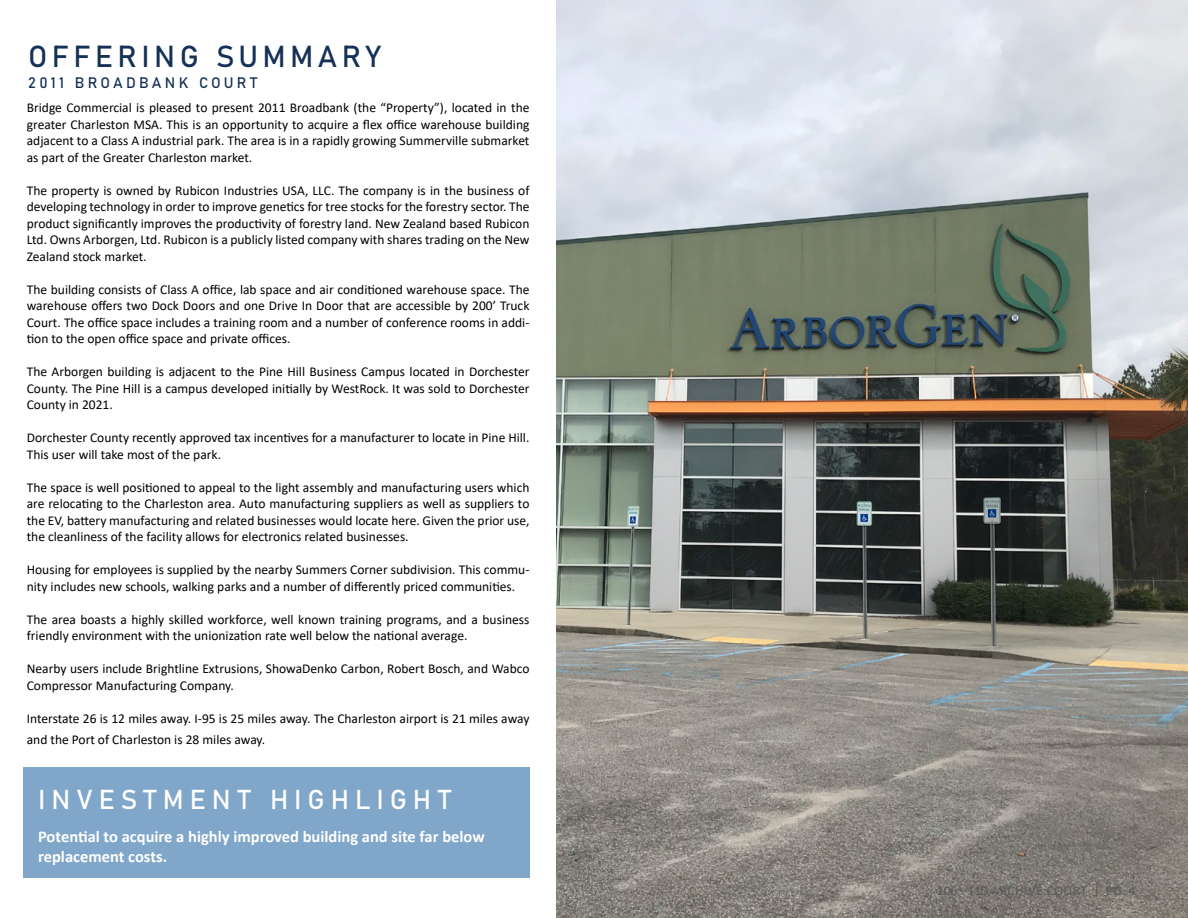
<style>
.page{position:relative;width:1188px;height:918px;background:#fff}
.page>*{position:absolute;margin:0;border:0;box-sizing:border-box;transform-origin:0 0}
.t1{font:30px "Bahnschrift";letter-spacing:.15em;color:#153157}
.t2{font:27px "Bahnschrift";letter-spacing:.22em;color:#fff}
.t3{font:700 16.5px/19.8px "Calibri";color:#fff}
.t4{font:15px "Bahnschrift";letter-spacing:.22em;color:#153157}
.t5{font:13.5px/16.5px "Calibri";color:#000;text-align:justify}
.t6{font:13.5px "Calibri";letter-spacing:.04em;color:#58595b}
</style>
<div class="page">
<img style="left:556px;top:0;width:632px;height:918px">
<div style="left:23px;top:767px;width:507px;height:111px;background:#80a7c9"></div>
<h1 class="t1" style="left:28px;top:33px;width:354px">OFFERING SUMMARY</h1>
<p class="t4" style="left:28px;top:72px;width:230px">2011 BROADBANK COURT</p>
<p class="t5" style="left:27px;top:99px;width:504px">Bridge Commercial is pleased to present 2011 Broadbank (the “Property”), located in the greater Charleston MSA. This is an opportunity to acquire a flex office warehouse building adjacent to a Class A industrial park. The area is in a rapidly growing Summerville submarket as part of the Greater Charleston market.</p>
<p class="t5" style="left:27px;top:182px;width:504px">The property is owned by Rubicon Industries USA, LLC. The company is in the business of developing technology in order to improve genetics for tree stocks for the forestry sector. The product significantly improves the productivity of forestry land. New Zealand based Rubicon Ltd. Owns Arborgen, Ltd. Rubicon is a publicly listed company with shares trading on the New Zealand stock market.</p>
<p class="t5" style="left:27px;top:281px;width:504px">The building consists of Class A office, lab space and air conditioned warehouse space. The warehouse offers two Dock Doors and one Drive In Door that are accessible by 200’ Truck Court. The office space includes a training room and a number of conference rooms in addi&shy;tion to the open office space and private offices.</p>
<p class="t5" style="left:27px;top:363px;width:504px">The Arborgen building is adjacent to the Pine Hill Business Campus located in Dorchester County. The Pine Hill is a campus developed initially by WestRock. It was sold to Dorchester County in 2021.</p>
<p class="t5" style="left:27px;top:429px;width:504px">Dorchester County recently approved tax incentives for a manufacturer to locate in Pine Hill.<br>This user will take most of the park.</p>
<p class="t5" style="left:27px;top:479px;width:504px">The space is well positioned to appeal to the light assembly and manufacturing users which are relocating to the Charleston area. Auto manufacturing suppliers as well as suppliers to the EV, battery manufacturing and related businesses would locate here. Given the prior use, the cleanliness of the facility allows for electronics related businesses.</p>
<p class="t5" style="left:27px;top:561px;width:504px">Housing for employees is supplied by the nearby Summers Corner subdivision. This commu&shy;nity includes new schools, walking parks and a number of differently priced communities.</p>
<p class="t5" style="left:27px;top:611px;width:504px">The area boasts a highly skilled workforce, well known training programs, and a business friendly environment with the unionization rate well below the national average.</p>
<p class="t5" style="left:27px;top:660px;width:504px">Nearby users include Brightline Extrusions, ShowaDenko Carbon, Robert Bosch, and Wabco<br>Compressor Manufacturing Company.</p>
<p class="t5" style="left:27px;top:707px;width:504px;line-height:21px">Interstate 26 is 12 miles away. I-95 is 25 miles away. The Charleston airport is 21 miles away and the Port of Charleston is 28 miles away.</p>
<h2 class="t2" style="left:38px;top:779px;width:415px">INVESTMENT HIGHLIGHT</h2>
<p class="t3" style="left:38px;top:827px;width:448px">Potential to acquire a highly improved building and site far below replacement costs.</p>
<p class="t6" style="left:937px;top:882px;width:200px">106 - 110 ARCHIVE COURT | PG. 4</p>
</div>
